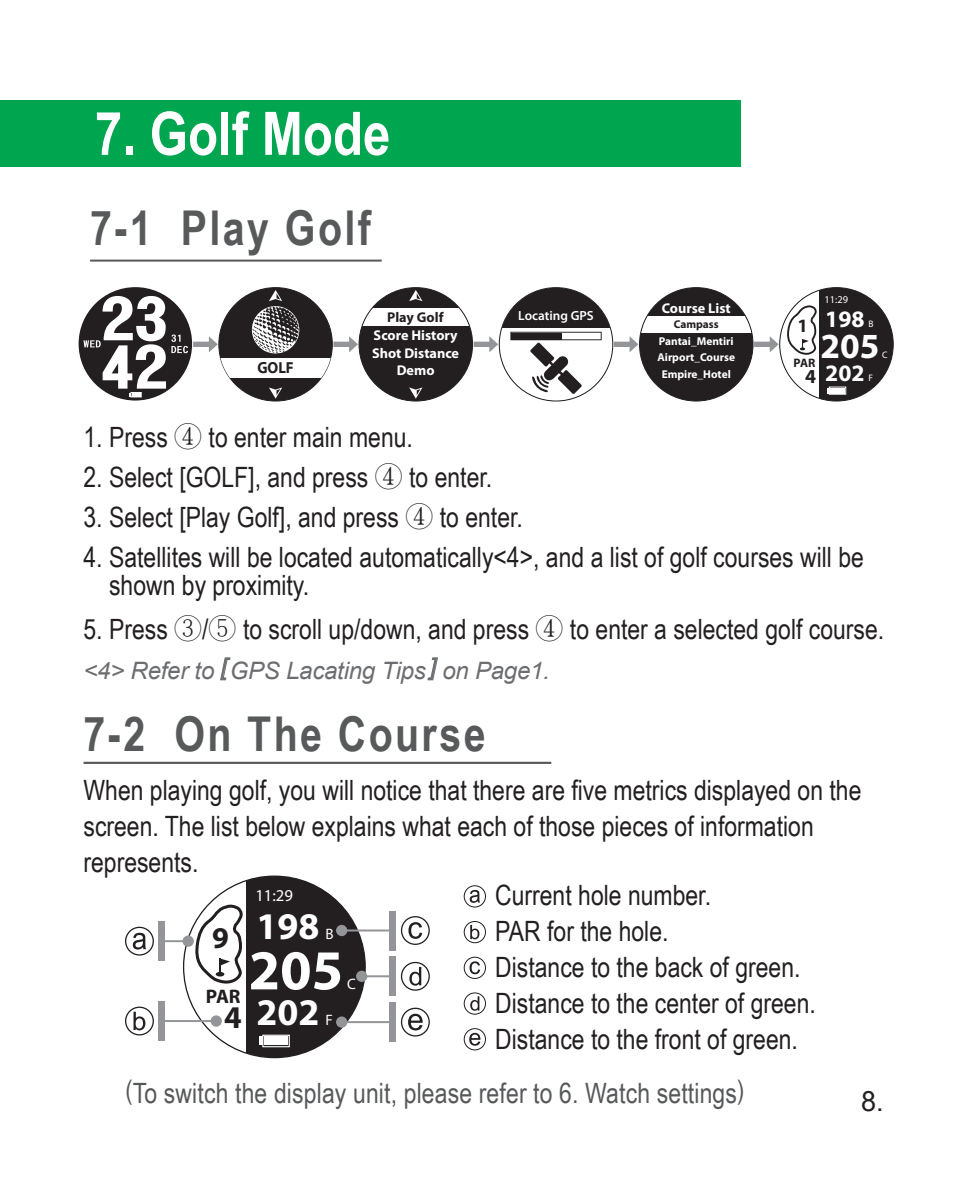
<style>
.page{position:relative;width:976px;height:1202px;background:#fff}
.page>*{position:absolute;margin:0;border:0;box-sizing:border-box;transform-origin:0 0}
.t1{font:700 60px "Arial Narrow";color:#fff}
.t2{font:700 56.8px "Myriad Pro";color:#fff}
.t3{font:700 48px "Arial Narrow";letter-spacing:.05em;color:#58595b}
.t4{font:700 37.6px "Myriad Pro";color:#fff}
.t5{font:700 35.6px "Myriad Pro";color:#fff}
.t6{font:700 31.6px "Myriad Pro";color:#231f20}
.t7{font:700 30.4px "Myriad Pro";color:#231f20}
.t8{font:28px/36px "Arial Narrow";color:#231f20}
.t9{font:28px "Arial Narrow";letter-spacing:.005em;color:#57585a}
.t10{font:28px "Arial";color:#231f20}
.t11{font:italic 24px "Arial";letter-spacing:-.01em;color:#6c6d70}
.t12{font:700 23.6px "Myriad Pro";color:#fff}
.t13{font:700 20px "Myriad Pro";color:#231f20}
.t14{font:700 19.6px "Myriad Pro";color:#231f20}
.t15{font:700 18.8px "Myriad Pro";color:#231f20}
.t16{font:16.8px "Myriad Pro";color:#fff}
.t17{font:700 16px "Myriad Web Pro";color:#231f20;scale:.9 1}
.t18{font:15.2px "Myriad Pro";color:#fff}
.t19{font:700 14px/18px "Myriad Pro";color:#fff}
.t20{font:700 14px "Myriad Pro";color:#231f20}
.t21{font:600 13.2px "Myriad Pro";color:#fff}
.t22{font:700 12.4px "Myriad Pro";color:#231f20}
.t23{font:700 11.2px/16.8px "Myriad Pro";color:#fff}
.t24{font:700 11.2px "Myriad Pro";color:#231f20}
.t25{font:10.4px "Myriad Pro";color:#fff}
.t26{font:9.6px "Myriad Pro";color:#fff}
.s1{font-family:"Adobe Ming Std";font-weight:300}
.s2{font-size:26.4px}
</style>
<div class="page">
<div style="left:0;top:100px;width:740px;height:66px;background:#00a54f"></div>
<svg style="left:220px;top:657px;width:11px;height:23px"></svg>
<svg style="left:427px;top:657px;width:11px;height:23px"></svg>
<hr style="left:90px;top:260px;width:291px;height:2px;background:#57585a">
<div style="left:639px;top:288px;width:113px;height:113px;background:#231f20;border-radius:50%"></div>
<div style="left:639px;top:316px;width:113px;height:17px;background:#fff"></div>
<div style="left:219px;top:288px;width:113px;height:113px;background:#231f20;border-radius:50%"></div>
<svg style="left:269px;top:387px;width:13px;height:12px"></svg>
<div style="left:219px;top:358px;width:113px;height:20px;background:#fff"></div>
<svg style="left:252px;top:290px;width:47px;height:64px"></svg>
<div style="left:79px;top:287px;width:113px;height:114px;background:#231f20;border-radius:50%"></div>
<div style="left:131px;top:392px;width:10px;height:5px;border:1px solid #fff"></div>
<div style="left:499px;top:288px;width:113px;height:113px;background:#231f20;border-radius:50%"></div>
<div style="left:499px;top:328px;width:113px;height:73px;background:#fff"></div>
<svg style="left:510px;top:332px;width:91px;height:62px"></svg>
<svg style="left:83px;top:296px;width:135px;height:100px"></svg>
<div style="left:359px;top:288px;width:113px;height:113px;background:#231f20;border-radius:50%"></div>
<div style="left:359px;top:308px;width:113px;height:18px;background:#fff"></div>
<svg style="left:409px;top:290px;width:13px;height:11px"></svg>
<svg style="left:409px;top:387px;width:13px;height:12px"></svg>
<svg style="left:333px;top:336px;width:25px;height:16px"></svg>
<svg style="left:473px;top:336px;width:25px;height:16px"></svg>
<svg style="left:613px;top:336px;width:25px;height:16px"></svg>
<svg style="left:753px;top:336px;width:25px;height:16px"></svg>
<div style="left:779px;top:288px;width:113px;height:113px;background:#231f20;border-radius:50%"></div>
<div style="left:779px;top:288px;width:39px;height:113px;background:#fff"></div>
<div style="left:828px;top:387px;width:17px;height:8px;border:1px solid #fff"></div>
<div style="left:829px;top:388px;width:15px;height:5px;background:#fff"></div>
<svg style="left:784px;top:306px;width:33px;height:49px"></svg>
<hr style="left:83px;top:762px;width:468px;height:2px;background:#57585a">
<div style="left:183px;top:876px;width:182px;height:182px;background:#231f20;border-radius:50%"></div>
<div style="left:183px;top:876px;width:63px;height:182px;background:#fff"></div>
<div style="left:262px;top:1035px;width:28px;height:12px;border:1px solid #fff"></div>
<div style="left:264px;top:1037px;width:24px;height:8px;background:#fff"></div>
<svg style="left:259px;top:1037px;width:3px;height:8px"></svg>
<svg style="left:191px;top:905px;width:52px;height:79px"></svg>
<hr style="left:161px;top:940px;width:27px;height:2px;background:#939598">
<div style="left:182px;top:935px;width:12px;height:12px;background:#939598;border-radius:50%"></div>
<div style="left:158px;top:921px;width:6px;height:40px;background:#939598"></div>
<hr style="left:161px;top:1020px;width:55px;height:2px;background:#939598">
<div style="left:210px;top:1015px;width:12px;height:12px;background:#939598;border-radius:50%"></div>
<div style="left:158px;top:1001px;width:6px;height:40px;background:#939598"></div>
<div style="left:125px;top:927px;width:29px;height:29px;border:1px solid #231f20;border-radius:50%"></div>
<svg style="left:133px;top:933px;width:13px;height:16px"></svg>
<hr style="left:341px;top:929px;width:51px;height:2px;background:#939598">
<div style="left:336px;top:925px;width:11px;height:11px;background:#939598;border-radius:50%"></div>
<div style="left:389px;top:911px;width:7px;height:39px;background:#939598"></div>
<div style="left:401px;top:916px;width:28px;height:29px;border:1px solid #231f20;border-radius:50%"></div>
<svg style="left:408px;top:922px;width:14px;height:17px"></svg>
<hr style="left:361px;top:975px;width:31px;height:2px;background:#939598">
<div style="left:356px;top:971px;width:11px;height:11px;background:#939598;border-radius:50%"></div>
<div style="left:389px;top:956px;width:7px;height:40px;background:#939598"></div>
<div style="left:401px;top:962px;width:28px;height:29px;border:1px solid #231f20;border-radius:50%"></div>
<svg style="left:409px;top:967px;width:12px;height:19px"></svg>
<hr style="left:341px;top:1021px;width:51px;height:2px;background:#939598">
<div style="left:336px;top:1016px;width:11px;height:12px;background:#939598;border-radius:50%"></div>
<div style="left:389px;top:1002px;width:7px;height:40px;background:#939598"></div>
<div style="left:401px;top:1008px;width:28px;height:28px;border:1px solid #231f20;border-radius:50%"></div>
<svg style="left:408px;top:1014px;width:14px;height:16px"></svg>
<div style="left:125px;top:1007px;width:29px;height:28px;border:1px solid #231f20;border-radius:50%"></div>
<svg style="left:133px;top:1012px;width:12px;height:18px"></svg>
<div style="left:463px;top:885px;width:23px;height:22px;border:1px solid #231f20;border-radius:50%"></div>
<svg style="left:469px;top:890px;width:11px;height:13px"></svg>
<div style="left:463px;top:957px;width:23px;height:22px;border:1px solid #231f20;border-radius:50%"></div>
<svg style="left:469px;top:961px;width:11px;height:13px"></svg>
<div style="left:463px;top:992px;width:23px;height:23px;border:1px solid #231f20;border-radius:50%"></div>
<svg style="left:470px;top:996px;width:9px;height:15px"></svg>
<div style="left:463px;top:1028px;width:23px;height:22px;border:1px solid #231f20;border-radius:50%"></div>
<svg style="left:469px;top:1033px;width:11px;height:13px"></svg>
<div style="left:463px;top:921px;width:23px;height:22px;border:1px solid #231f20;border-radius:50%"></div>
<svg style="left:470px;top:925px;width:9px;height:14px"></svg>
<h1 class="t1" style="left:95px;top:88px;width:297px">7. Golf Mode</h1>
<h3 class="t3" style="left:90px;top:191px;width:282px">7-1 Play Golf</h3>
<p class="t17" style="left:257px;top:359px;width:42px">GOLF</p>
<p class="t25" style="left:824px;top:293px;width:25px">11:29</p>
<p class="t19" style="left:661px;top:299px;width:70px">Course List</p>
<p class="t24" style="left:673px;top:317px;width:46px">Campass</p>
<p class="t23" style="left:657px;top:332px;width:79px">Pantai_Mentiri<br>Airport_Course</p>
<p class="t20" style="left:387px;top:308px;width:58px">Play Golf</p>
<p class="t12" style="left:825px;top:303px;width:41px">198</p>
<p class="t5" style="left:820px;top:323px;width:60px">205</p>
<p class="t12" style="left:825px;top:358px;width:41px">202</p>
<p class="t21" style="left:518px;top:307px;width:77px">Locating GPS</p>
<p class="t15" style="left:797px;top:314px;width:12px">1</p>
<p class="t26" style="left:868px;top:318px;width:7px">B</p>
<p class="t19" style="left:372px;top:325px;width:88px">Score History<br>Shot Distance</p>
<p class="t26" style="left:881px;top:349px;width:7px">C</p>
<p class="t22" style="left:793px;top:355px;width:23px">PAR</p>
<p class="t19" style="left:396px;top:361px;width:39px">Demo</p>
<p class="t23" style="left:661px;top:365px;width:71px">Empire_Hotel</p>
<p class="t13" style="left:804px;top:363px;width:13px">4</p>
<p class="t26" style="left:868px;top:372px;width:6px">F</p>
<p class="t8" style="left:83px;top:418px;width:331px">1. Press <span class="s1">④</span> to enter main menu.</p>
<p class="t8" style="left:83px;top:458px;width:410px">2. Select [GOLF], and press <span class="s1">④</span> to enter.</p>
<p class="t8" style="left:83px;top:498px;width:441px">3. Select [Play Golf], and press <span class="s1">④</span> to enter.</p>
<p class="t8" style="left:109px;top:542px;width:756px;line-height:28px;text-indent:-26px">4. Satellites will be located automatically&lt;4&gt;, and a list of golf courses will be shown by proximity.</p>
<p class="t8" style="left:83px;top:610px;width:802px">5. Press <span class="s1">③</span>/<span class="s1">⑤</span> to scroll up/down, and press <span class="s1">④</span> to enter a selected golf course.</p>
<p class="t11" style="left:83px;top:655px;width:468px">&lt;4&gt; Refer to [GPS Lacating Tips ] on Page1.</p>
<h3 class="t3" style="left:83px;top:698px;width:403px">7-2 On The Course</h3>
<p class="t8" style="left:83px;top:771px;width:779px">When playing golf, you will notice that there are five metrics displayed on the screen. The list below explains what each of those pieces of information represents.</p>
<p class="t7" style="left:212px;top:918px;width:18px">9</p>
<p class="t14" style="left:206px;top:984px;width:36px">PAR</p>
<p class="t6" style="left:224px;top:997px;width:19px">4</p>
<p class="t16" style="left:255px;top:885px;width:39px">11:29</p>
<h3 class="t4" style="left:256px;top:902px;width:64px">198</h3>
<h2 class="t2" style="left:248px;top:933px;width:96px">205</h2>
<h3 class="t4" style="left:256px;top:988px;width:64px">202</h3>
<p class="t18" style="left:325px;top:924px;width:10px">B</p>
<p class="t18" style="left:347px;top:975px;width:10px">C</p>
<p class="t18" style="left:325px;top:1011px;width:9px">F</p>
<p class="t8" style="left:495px;top:876px;width:322px">Current hole number.<br>PAR for the hole.<br>Distance to the back of green.<br>Distance to the center of green.<br>Distance to the front of green.</p>
<p class="t9" style="left:126px;top:1073px;width:620px"><span class="s2">(</span>To switch the display unit, please refer to 6. Watch settings<span class="s2">)</span></p>
<p class="t10" style="left:860px;top:1082px;width:24px">8.</p>
</div>
